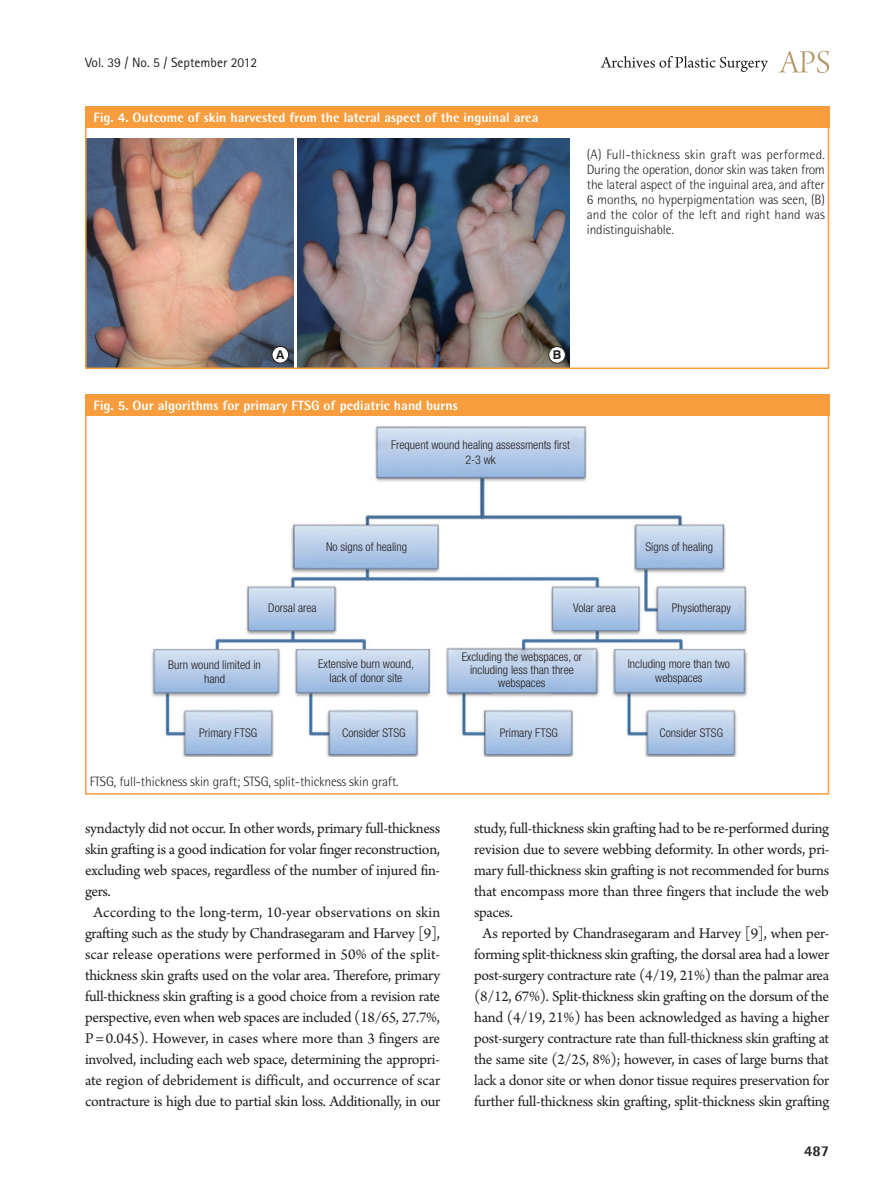
<style>
.page{position:relative;width:893px;height:1191px;background:#fff}
.page>*{position:absolute;margin:0;border:0;box-sizing:border-box;transform-origin:0 0}
.t1{font:15.75px "Arno Pro";letter-spacing:-.02em;color:#231f20}
.t2{font:15.75px "Arno Pro";letter-spacing:.005em;color:#231f20}
.t3{font:800 15px "Rotis Semi Sans Std";color:#231f20}
.t4{font:300 13.5px/15px "Rotis Semi Sans Std";letter-spacing:-.01em;color:#231f20;text-align:justify}
.t5{font:800 13.5px "Rotis Semi Sans Std";color:#fff}
.t6{font:13.5px "Rotis Sans Serif Std";color:#231f20}
.t7{font:700 12.15px "Swiss 721 BT";color:#231f20}
.t8{font:300 condensed 12px/14.4px "Helvetica Neue LT Std";color:#231f20;text-align:center}
</style>
<div class="page">
<svg style="left:779px;top:51px;width:50px;height:22px"></svg>
<svg style="left:601px;top:56px;width:167px;height:16px"></svg>
<div style="left:85px;top:106px;width:744px;height:22px;background:#f89d3d"></div>
<img style="left:88px;top:138px;width:205px;height:228px">
<div style="left:272px;top:346px;width:17px;height:17px;background:#fff;border-radius:50%"></div>
<div style="left:272px;top:346px;width:17px;height:17px;border:1px solid #231f20;border-radius:50%"></div>
<img style="left:297px;top:138px;width:273px;height:228px">
<div style="left:549px;top:346px;width:16px;height:17px;background:#fff;border-radius:50%"></div>
<div style="left:549px;top:346px;width:17px;height:17px;border:1px solid #231f20;border-radius:50%"></div>
<div style="left:85px;top:106px;width:744px;height:263px;border:2px solid #f89d3d"></div>
<div style="left:85px;top:394px;width:744px;height:22px;background:#f89d3d"></div>
<img style="left:151px;top:426px;width:597px;height:330px">
<p class="t6" style="left:85px;top:54px;width:174px">Vol. 39 / No. 5 / September 2012</p>
<p class="t5" style="left:94px;top:108px;width:446px">Fig. 4. Outcome of skin harvested from the lateral aspect of the inguinal area</p>
<p class="t4" style="left:587px;top:147px;width:240px">(A) Full-thickness skin graft was performed.<br>During the operation, donor skin was taken from the lateral aspect of the inguinal area, and after 6 months, no hyperpigmentation was seen, (B) and the color of the left and right hand was indistinguishable.</p>
<p class="t7" style="left:276px;top:347px;width:10px">A</p>
<p class="t7" style="left:553px;top:347px;width:10px">B</p>
<p class="t5" style="left:94px;top:397px;width:366px">Fig. 5. Our algorithms for primary FTSG of pediatric hand burns</p>
<p class="t8" style="left:391px;top:438px;width:181px">Frequent wound healing assessments first<br>2-3 wk</p>
<p class="t8" style="left:326px;top:540px;width:83px">No signs of healing</p>
<p class="t8" style="left:645px;top:540px;width:69px">Signs of healing</p>
<p class="t8" style="left:268px;top:600px;width:50px">Dorsal area</p>
<p class="t8" style="left:573px;top:600px;width:44px">Volar area</p>
<p class="t8" style="left:672px;top:600px;width:61px">Physiotherapy</p>
<p class="t8" style="left:168px;top:657px;width:94px">Burn wound limited in hand</p>
<p class="t8" style="left:462px;top:650px;width:122px;line-height:12.8px">Excluding the webspaces, or including less than three webspaces</p>
<p class="t8" style="left:318px;top:656px;width:97px">Extensive burn wound, lack of donor site</p>
<p class="t8" style="left:628px;top:656px;width:104px">Including more than two webspaces</p>
<p class="t8" style="left:199px;top:725px;width:60px">Primary FTSG</p>
<p class="t8" style="left:342px;top:725px;width:65px">Consider STSG</p>
<p class="t8" style="left:500px;top:725px;width:60px">Primary FTSG</p>
<p class="t8" style="left:660px;top:725px;width:65px">Consider STSG</p>
<p class="t4" style="left:90px;top:773px;width:310px">FTSG, full-thickness skin graft; STSG, split-thickness skin graft.</p>
<p class="t1" style="left:85px;top:819px;width:357px">syndactyly did not occur. In other words, primary full-thickness</p>
<p class="t1" style="left:85px;top:840px;width:357px">skin grafting is a good indication for volar finger reconstruction,</p>
<p class="t1" style="left:85px;top:861px;width:357px">excluding web spaces, regardless of the number of injured fin-</p>
<p class="t1" style="left:85px;top:882px;width:27px">gers.</p>
<p class="t2" style="left:94px;top:903px;width:348px">According to the long-term, 10-year observations on skin</p>
<p class="t1" style="left:85px;top:924px;width:357px">grafting such as the study by Chandrasegaram and Harvey [9],</p>
<p class="t2" style="left:85px;top:945px;width:357px">scar release operations were performed in 50% of the split-</p>
<p class="t1" style="left:85px;top:966px;width:357px">thickness skin grafts used on the volar area. Therefore, primary</p>
<p class="t1" style="left:85px;top:987px;width:357px">full-thickness skin grafting is a good choice from a revision rate</p>
<p class="t1" style="left:85px;top:1008px;width:357px">perspective, even when web spaces are included (18/65, 27.7%,</p>
<p class="t1" style="left:85px;top:1029px;width:357px">P =0.045). However, in cases where more than 3 fingers are</p>
<p class="t1" style="left:85px;top:1050px;width:357px">involved, including each web space, determining the appropri-</p>
<p class="t1" style="left:85px;top:1071px;width:357px">ate region of debridement is difficult, and occurrence of scar</p>
<p class="t1" style="left:85px;top:1092px;width:357px">contracture is high due to partial skin loss. Additionally, in our</p>
<p class="t1" style="left:474px;top:819px;width:357px">study, full-thickness skin grafting had to be re-performed during</p>
<p class="t1" style="left:474px;top:840px;width:357px">revision due to severe webbing deformity. In other words, pri-</p>
<p class="t1" style="left:474px;top:861px;width:356px">mary full-thickness skin grafting is not recommended for burns</p>
<p class="t1" style="left:474px;top:882px;width:356px">that encompass more than three fingers that include the web</p>
<p class="t1" style="left:474px;top:903px;width:40px">spaces.</p>
<p class="t1" style="left:483px;top:924px;width:348px">As reported by Chandrasegaram and Harvey [9], when per-</p>
<p class="t1" style="left:474px;top:945px;width:357px">forming split-thickness skin grafting, the dorsal area had a lower</p>
<p class="t1" style="left:474px;top:966px;width:356px">post-surgery contracture rate (4/19, 21%) than the palmar area</p>
<p class="t1" style="left:474px;top:987px;width:357px">(8/12, 67%). Split-thickness skin grafting on the dorsum of the</p>
<p class="t1" style="left:474px;top:1008px;width:357px">hand (4/19, 21%) has been acknowledged as having a higher</p>
<p class="t1" style="left:474px;top:1029px;width:357px">post-surgery contracture rate than full-thickness skin grafting at</p>
<p class="t1" style="left:474px;top:1050px;width:356px">the same site (2/25, 8%); however, in cases of large burns that</p>
<p class="t1" style="left:474px;top:1071px;width:357px">lack a donor site or when donor tissue requires preservation for</p>
<p class="t1" style="left:474px;top:1092px;width:357px">further full-thickness skin grafting, split-thickness skin grafting</p>
<p class="t3" style="left:804px;top:1141px;width:27px">487</p>
</div>
